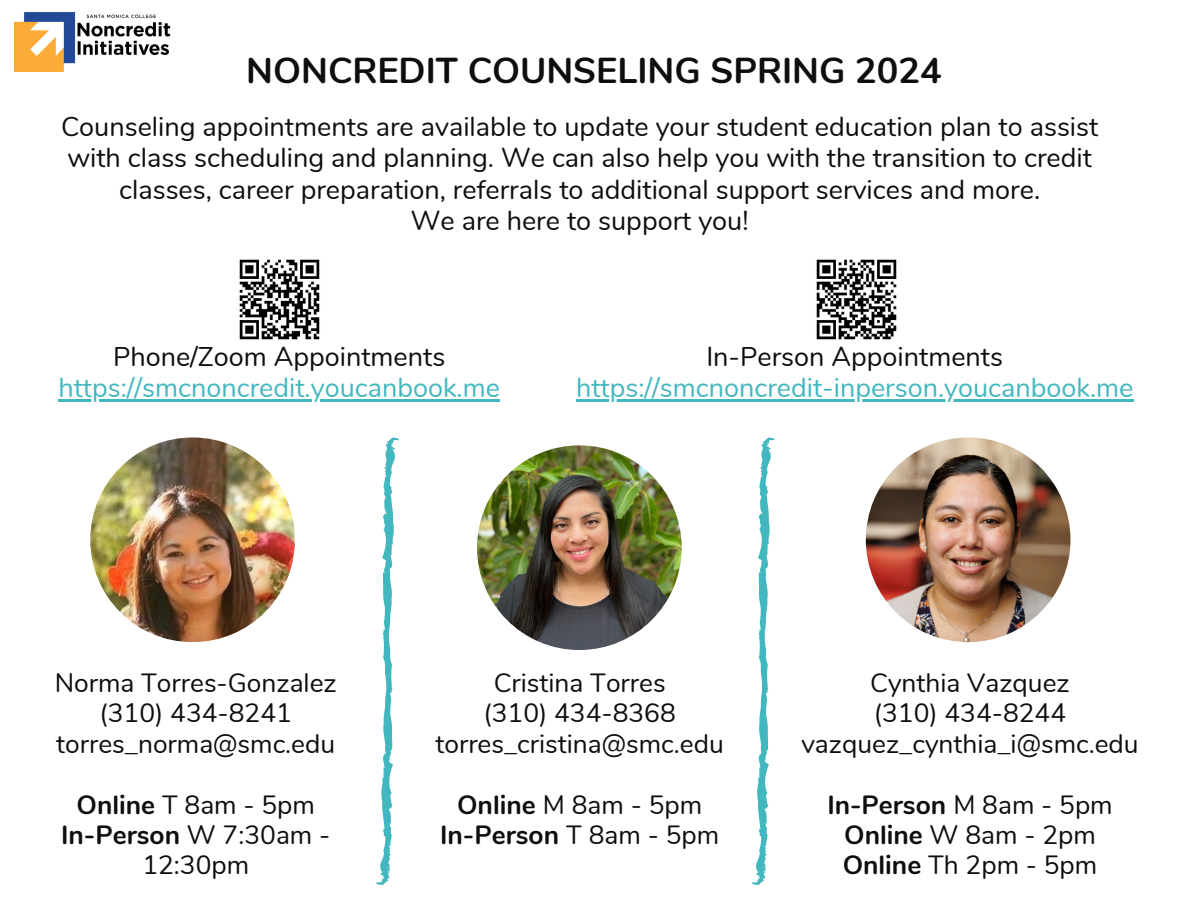
<style>
.page{position:relative;width:1188px;height:918px;background:#fff}
.page>*{position:absolute;margin:0;border:0;box-sizing:border-box;transform-origin:0 0}
.t1{font:700 36px "Nunito";color:#0f0e0c}
.t2{font:27px/31.5px "Nunito";color:#0f0e0c;text-align:center}
.t3{font:27px "Nunito";color:#43b7bf}
.t4{font:26.25px/30.3px "Nunito";color:#0f0e0c;text-align:center}
.t5{font:700 26.25px "Nunito";color:#0f0e0c}
.s1{font-weight:700}
.s2{font-weight:400}
</style>
<div class="page">
<img style="left:15px;top:13px;width:155px;height:58px">
<svg style="left:382px;top:437px;width:17px;height:447px"></svg>
<img style="left:90px;top:437px;width:205px;height:205px;border-radius:50%">
<img style="left:477px;top:445px;width:205px;height:205px;border-radius:50%">
<svg style="left:758px;top:437px;width:17px;height:447px"></svg>
<img style="left:866px;top:437px;width:204px;height:205px;border-radius:50%">
<img style="left:239px;top:259px;width:81px;height:81px">
<img style="left:816px;top:259px;width:81px;height:81px">
<hr style="left:58px;top:399px;width:442px;height:3px;background:#43b7bf">
<hr style="left:576px;top:399px;width:557px;height:3px;background:#43b7bf">
<p class="t1" style="left:246px;top:47px;width:697px">NONCREDIT COUNSELING SPRING 2024</p>
<p class="t2" style="left:61px;top:111px;width:1039px">Counseling appointments are available to update your student education plan to assist with class scheduling and planning. We can also help you with the transition to credit classes, career preparation, referrals to additional support services and more.</p>
<p class="t2" style="left:411px;top:205px;width:339px">We are here to support you!</p>
<p class="t2" style="left:113px;top:341px;width:334px">Phone/Zoom Appointments</p>
<p class="t3" style="left:58px;top:370px;width:443px">https://smcnoncredit.youcanbook.me</p>
<p class="t2" style="left:706px;top:341px;width:298px">In-Person Appointments</p>
<p class="t3" style="left:576px;top:370px;width:559px">https://smcnoncredit-inperson.youcanbook.me</p>
<h1 class="t4" style="left:55px;top:668px;width:284px">Norma Torres-Gonzalez</h1>
<p class="t4" style="left:100px;top:699px;width:194px">(310) 434-8241</p>
<p class="t4" style="left:56px;top:729px;width:280px">torres_norma@smc.edu</p>
<p class="t4" style="left:77px;top:790px;width:240px"><span class="s1">Online</span> T 8am - 5pm</p>
<p class="t4" style="left:61px;top:820px;width:271px"><span class="s1">In-Person</span> W 7:30am -<br>12:30pm</p>
<p class="t4" style="left:494px;top:668px;width:173px">Cristina Torres</p>
<p class="t4" style="left:484px;top:699px;width:194px">(310) 434-8368</p>
<p class="t4" style="left:436px;top:729px;width:290px">torres_cristina@smc.edu</p>
<p class="t4" style="left:457px;top:790px;width:247px"><span class="s1">Online</span> M 8am - 5pm</p>
<p class="t5" style="left:440px;top:817px;width:281px">In-Person <span class="s2">T 8am - 5pm</span></p>
<p class="t4" style="left:870px;top:668px;width:201px">Cynthia Vazquez</p>
<p class="t4" style="left:874px;top:699px;width:194px">(310) 434-8244</p>
<p class="t4" style="left:801px;top:729px;width:339px">vazquez_cynthia_i@smc.edu</p>
<p class="t5" style="left:827px;top:787px;width:287px">In-Person <span class="s2">M 8am - 5pm</span></p>
<p class="t4" style="left:844px;top:820px;width:253px"><span class="s1">Online</span> W 8am - 2pm</p>
<p class="t4" style="left:843px;top:851px;width:256px"><span class="s1">Online</span> Th 2pm - 5pm</p>
</div>
